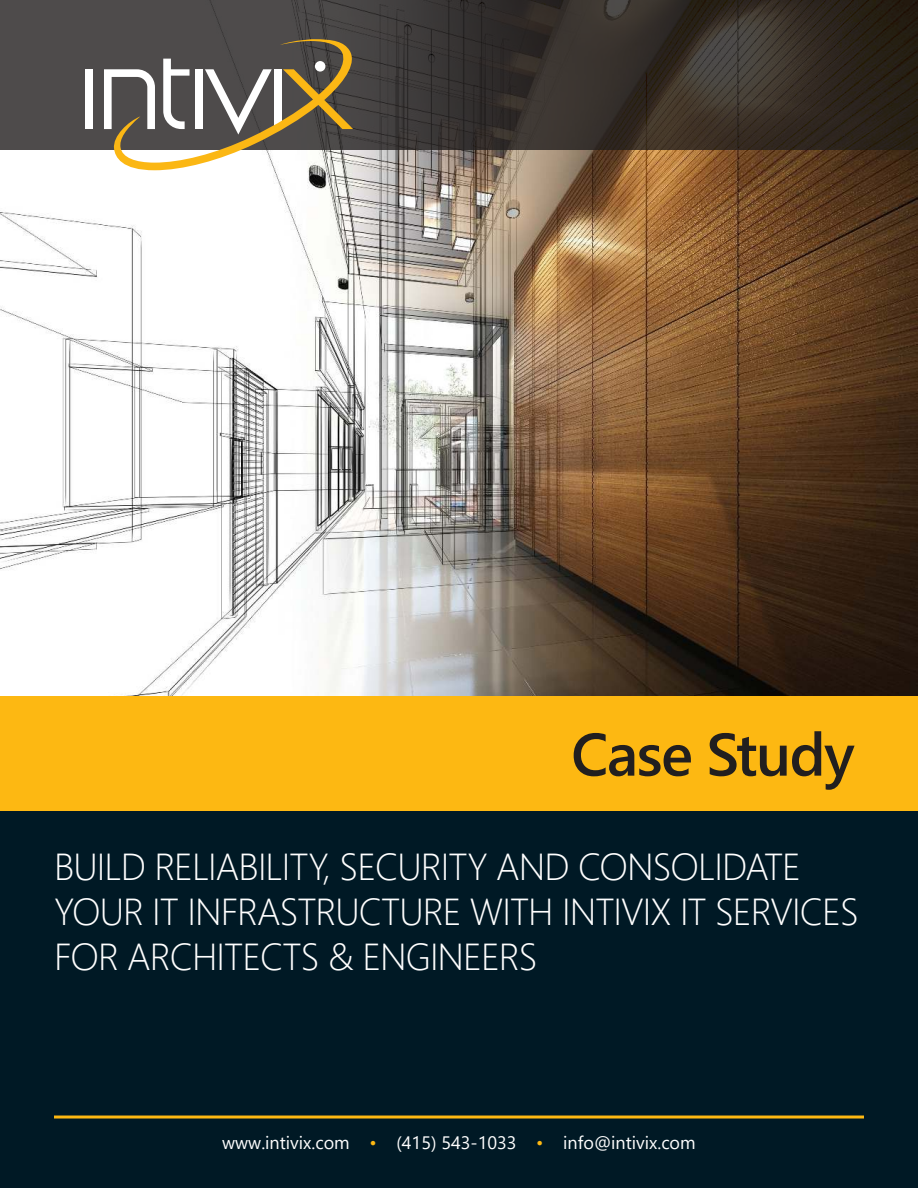
<style>
.page{position:relative;width:918px;height:1188px;background:#fff}
.page>*{position:absolute;margin:0;border:0;box-sizing:border-box;transform-origin:0 0}
.t1{font:600 60px "Segoe UI";letter-spacing:-.025em;color:#221f1f}
.t2{font:300 37.5px/45px "Segoe UI";letter-spacing:-.025em;color:#fff}
.t3{font:18px "Segoe UI";color:#fff}
.s1{color:#fdb812}
</style>
<div class="page">
<img style="left:1px;top:149px;width:917px;height:547px">
<div style="left:0;top:758px;width:918px;height:430px;background:#001925"></div>
<div style="left:0;top:696px;width:918px;height:115px;background:#fdb812"></div>
<svg style="left:0;top:0;width:918px;height:149px;background:#3b3631"></svg>
<div style="left:85px;top:69px;width:8px;height:60px;background:#fff"></div>
<svg style="left:104px;top:39px;width:249px;height:131px"></svg>
<hr style="left:54px;top:1116px;width:810px;height:3px;background:#fdb812">
<h1 class="t1" style="left:571px;top:731px;width:285px">Case Study</h1>
<p class="t2" style="left:54px;top:846px;width:806px">BUILD RELIABILITY, SECURITY AND CONSOLIDATE<br>YOUR IT INFRASTRUCTURE WITH INTIVIX IT SERVICES<br>FOR ARCHITECTS &amp; ENGINEERS</p>
<p class="t3" style="left:222px;top:1136px;width:475px">www.intivix.com <span class="s1">•</span> (415) 543-1033 <span class="s1">•</span> info@intivix.com</p>
</div>
